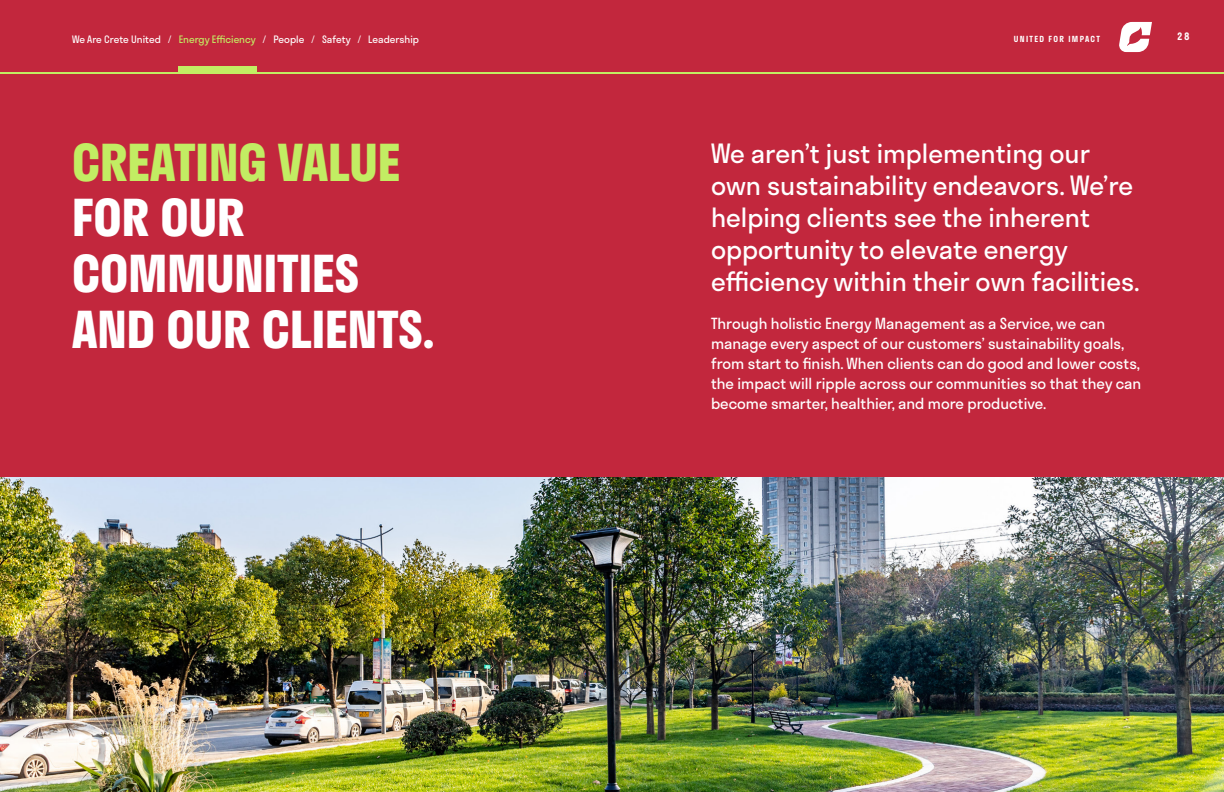
<style>
.page{position:relative;width:1224px;height:792px;background:#c2273d}
.page>*{position:absolute;margin:0;border:0;box-sizing:border-box;transform-origin:0 0}
.t1{font:700 49.7px/55.6px "Stratos";color:#fff}
.t2{font:700 49.7px "Stratos";color:#c2ed63}
.t3{font:26px/32px "Stratos";color:#fff}
.t4{font:15px/20px "Stratos";color:#fff}
.t5{font:10px "Stratos";color:#fff}
.t6{font:600 10px "Stratos";color:#fff}
.t7{font:600 8.2px "Stratos";letter-spacing:.16em;color:#fff}
.s1{color:#c2ed63}
</style>
<div class="page">
<svg style="left:1119px;top:22px;width:33px;height:30px"></svg>
<hr style="left:0;top:72px;width:1224px;height:2px;background:#c2ed63">
<img style="left:0;top:477px;width:1224px;height:315px">
<div style="left:178px;top:67px;width:78px;height:7px;background:#c2ed63"></div>
<p class="t5" style="left:72px;top:32px;width:101px">We Are Crete United /</p>
<p class="t7" style="left:1014px;top:32px;width:88px">UNITED FOR IMPACT</p>
<p class="t5" style="left:179px;top:32px;width:242px"><span class="s1">Energy Efficiency</span> / People / Safety / Leadership</p>
<p class="t6" style="left:1177px;top:28px;width:14px">28</p>
<h1 class="t2" style="left:72px;top:123px;width:330px">CREATING VALUE</h1>
<h1 class="t1" style="left:72px;top:189px;width:364px">FOR OUR<br>COMMUNITIES<br>AND OUR CLIENTS.</h1>
<h2 class="t3" style="left:711px;top:137px;width:430px">We aren’t just implementing our own sustainability endeavors. We’re helping clients see the inherent opportunity to elevate energy efficiency within their own facilities.</h2>
<p class="t4" style="left:711px;top:313px;width:432px">Through holistic Energy Management as a Service, we can manage every aspect of our customers’ sustainability goals, from start to finish. When clients can do good and lower costs, the impact will ripple across our communities so that they can become smarter, healthier, and more productive.</p>
</div>
